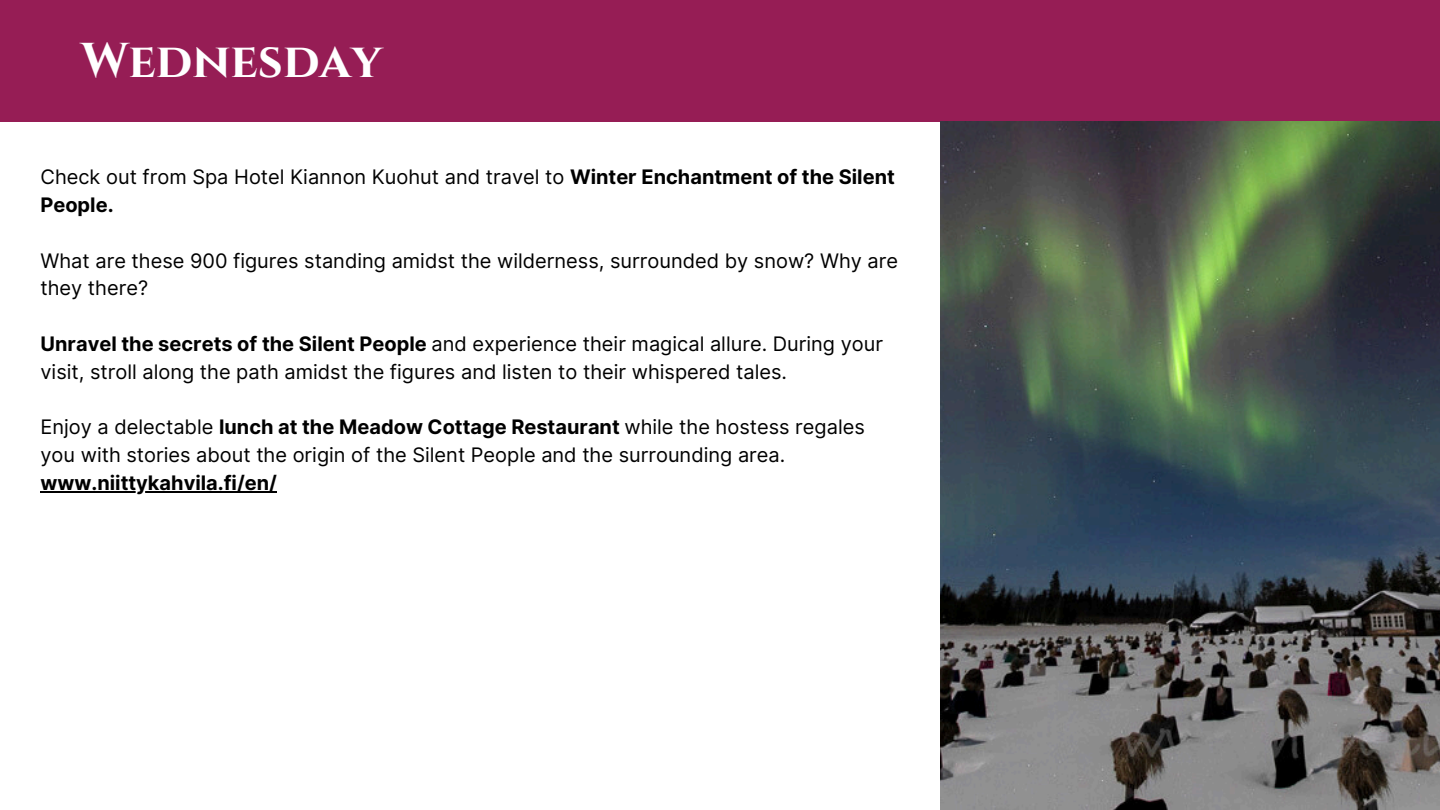
<style>
.page{position:relative;width:1440px;height:810px;background:#fff}
.page>*{position:absolute;margin:0;border:0;box-sizing:border-box;transform-origin:0 0}
.t1{font:700 48.8px "Cinzel";color:#fff}
.t2{font:20px/27.8px "Inter";color:#000}
.t3{font:700 20px "Inter";color:#000}
.s1{font-weight:700}
</style>
<div class="page">
<div style="left:0;top:0;width:1440px;height:122px;background:#961d55"></div>
<hr style="left:41px;top:491px;width:56px;height:2px;background:#000">
<hr style="left:97px;top:491px;width:180px;height:2px;background:#000">
<img style="left:940px;top:122px;width:500px;height:688px">
<h1 class="t1" style="left:81px;top:31px;width:303px">Wednesday</h1>
<p class="t2" style="left:40px;top:163px;width:856px">Check out from Spa Hotel Kiannon Kuohut and travel to <span class="s1">Winter Enchantment of the Silent<br>People.</span></p>
<p class="t2" style="left:41px;top:247px;width:859px">What are these 900 figures standing amidst the wilderness, surrounded by snow? Why are they there?</p>
<p class="t2" style="left:41px;top:330px;width:844px"><span class="s1">Unravel the secrets of the Silent People</span> and experience their magical allure. During your visit, stroll along the path amidst the figures and listen to their whispered tales.</p>
<p class="t2" style="left:41px;top:413px;width:826px">Enjoy a delectable <span class="s1">lunch at the Meadow Cottage Restaurant</span> while the hostess regales you with stories about the origin of the Silent People and the surrounding area.</p>
<p class="t3" style="left:40px;top:468px;width:238px">www.niittykahvila.fi/en/</p>
</div>
